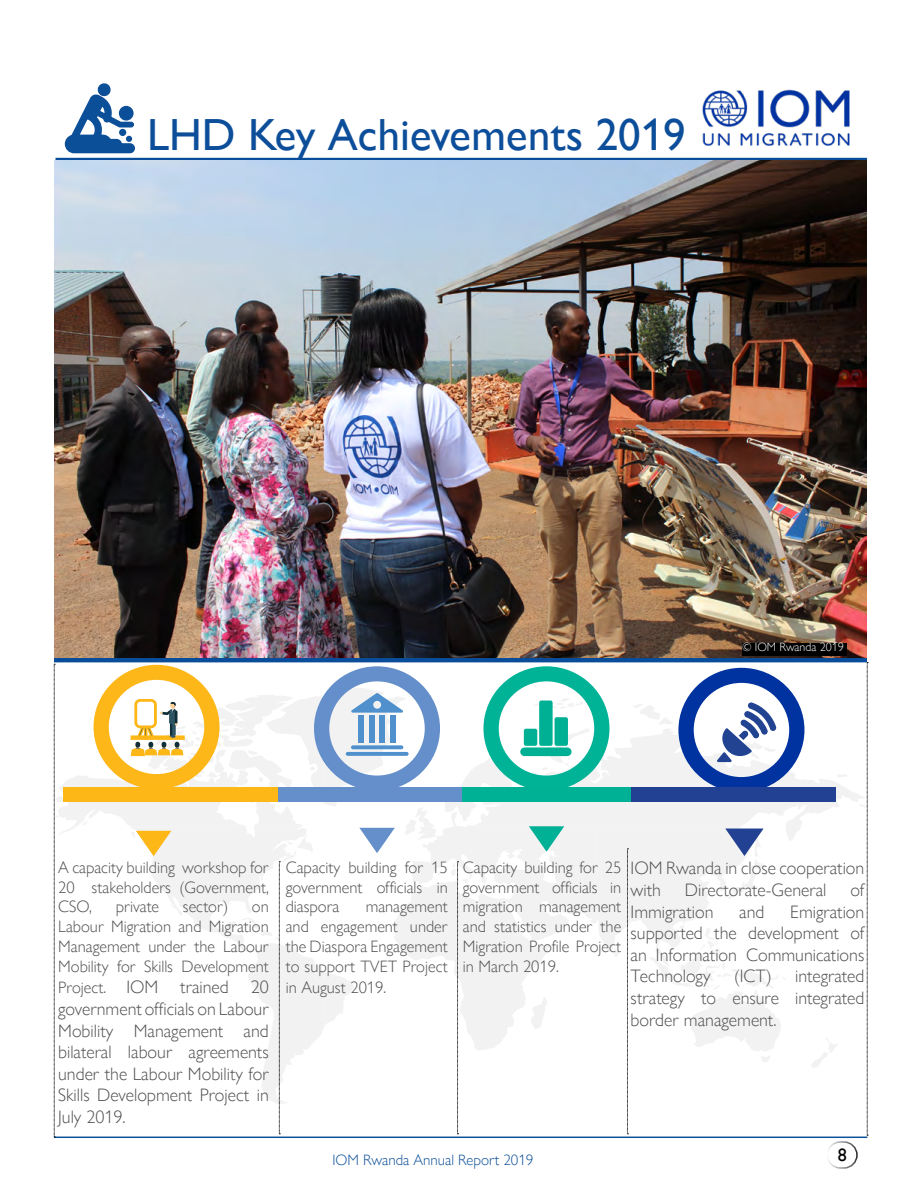
<style>
.page{position:relative;width:921px;height:1188px;background:#fff}
.page>*{position:absolute;margin:0;border:0;box-sizing:border-box;transform-origin:0 0}
.t1{font:45px "Gill Sans Nova";color:#0c4e99}
.t2{font:300 18px/21.6px "Gill Sans Nova";color:#505051;text-align:justify}
.t3{font:18px "Gill Sans Nova";color:#000}
.t4{font:300 16.5px/19.8px "Gill Sans Nova";color:#505051;text-align:justify}
.t5{font:300 15px "Gill Sans Nova";color:#0e5099}
.t6{font:300 12px "Gill Sans Nova";color:#fff}
.s1{font-size:16.5px}
</style>
<div class="page">
<hr style="left:56px;top:158px;width:811px;height:4px;background:#084c9a">
<img style="left:702px;top:89px;width:148px;height:57px">
<hr style="left:54px;top:658px;width:813px;height:4px;background:#084c9a">
<svg style="left:58px;top:695px;width:780px;height:374px"></svg>
<div style="left:63px;top:788px;width:215px;height:14px;background:#fdb717"></div>
<div style="left:278px;top:788px;width:184px;height:14px;background:#648fca"></div>
<svg style="left:483px;top:666px;width:127px;height:122px"></svg>
<div style="left:462px;top:788px;width:169px;height:14px;background:#00b196"></div>
<div style="left:631px;top:788px;width:205px;height:14px;background:#224192"></div>
<svg style="left:136px;top:831px;width:35px;height:25px"></svg>
<svg style="left:359px;top:828px;width:36px;height:25px"></svg>
<svg style="left:529px;top:826px;width:35px;height:26px"></svg>
<svg style="left:724px;top:828px;width:41px;height:29px"></svg>
<svg style="left:314px;top:666px;width:126px;height:122px"></svg>
<div style="left:525px;top:747px;width:42px;height:9px;background:#00b094"></div>
<div style="left:524px;top:729px;width:13px;height:17px;background:#00b094;border-radius:2px"></div>
<div style="left:539px;top:701px;width:14px;height:45px;background:#00b094;border-radius:2px"></div>
<div style="left:555px;top:717px;width:13px;height:29px;background:#00b094;border-radius:2px"></div>
<svg style="left:94px;top:665px;width:126px;height:123px"></svg>
<svg style="left:279px;top:862px;width:1px;height:273px"></svg>
<svg style="left:457px;top:862px;width:2px;height:273px"></svg>
<svg style="left:627px;top:849px;width:1px;height:286px"></svg>
<div style="left:827px;top:1141px;width:31px;height:28px;border:2px solid #fff;border-radius:13px"></div>
<hr style="left:54px;top:1137px;width:813px;height:1px;background:#0c5199">
<svg style="left:64px;top:83px;width:71px;height:71px"></svg>
<img style="left:54px;top:160px;width:813px;height:498px">
<div style="left:742px;top:643px;width:105px;height:13px;background:#000"></div>
<svg style="left:678px;top:668px;width:126px;height:120px"></svg>
<svg style="left:867px;top:662px;width:1px;height:474px"></svg>
<svg style="left:54px;top:664px;width:1px;height:474px"></svg>
<h1 class="t1" style="left:147px;top:108px;width:540px">LHD Key Achievements 2019</h1>
<p class="t6" style="left:742px;top:640px;width:103px">© IOM Rwanda 2019</p>
<p class="t4" style="left:58px;top:858px;width:212px">A capacity building workshop for 20 stakeholders (Government, CSO,</p>
<p class="t4" style="left:116px;top:897px;width:45px">private</p>
<p class="t4" style="left:183px;top:897px;width:47px">sector)</p>
<p class="t4" style="left:58px;top:897px;width:212px;text-indent:194px">on Labour Migration and Migration Management under the Labour Mobility for Skills Development</p>
<p class="t2" style="left:58px;top:977px;width:212px"><span class="s1">Project.</span> IOM trained 20 government officials on Labour Mobility Management and bilateral labour agreements under the Labour Mobility for Skills Development Project in July 2019.</p>
<p class="t4" style="left:286px;top:858px;width:164px">Capacity building for 15 government officials in diaspora</p>
<p class="t4" style="left:286px;top:897px;width:164px;text-indent:80px">management and engagement under the Diaspora Engagement to support TVET Project</p>
<p class="t4" style="left:286px;top:978px;width:102px">in August 2019.</p>
<p class="t4" style="left:463px;top:858px;width:160px">Capacity building for 25 government officials in migration management and statistics under the Migration Profile Project in March 2019.</p>
<p class="t2" style="left:631px;top:858px;width:235px">IOM Rwanda in close cooperation with</p>
<p class="t2" style="left:685px;top:879px;width:143px">Directorate-General</p>
<p class="t2" style="left:850px;top:879px;width:15px">of</p>
<p class="t2" style="left:631px;top:901px;width:84px">Immigration</p>
<p class="t2" style="left:739px;top:901px;width:27px">and</p>
<p class="t2" style="left:631px;top:901px;width:235px;text-indent:160px">Emigration supported the development of an Information Communications Technology</p>
<p class="t2" style="left:734px;top:966px;width:39px">(ICT)</p>
<p class="t2" style="left:631px;top:966px;width:235px;text-indent:165px">integrated strategy to ensure integrated border management.</p>
<p class="t5" style="left:332px;top:1152px;width:203px">IOM Rwanda Annual Report 2019</p>
<p class="t3" style="left:838px;top:1145px;width:10px">8</p>
</div>
